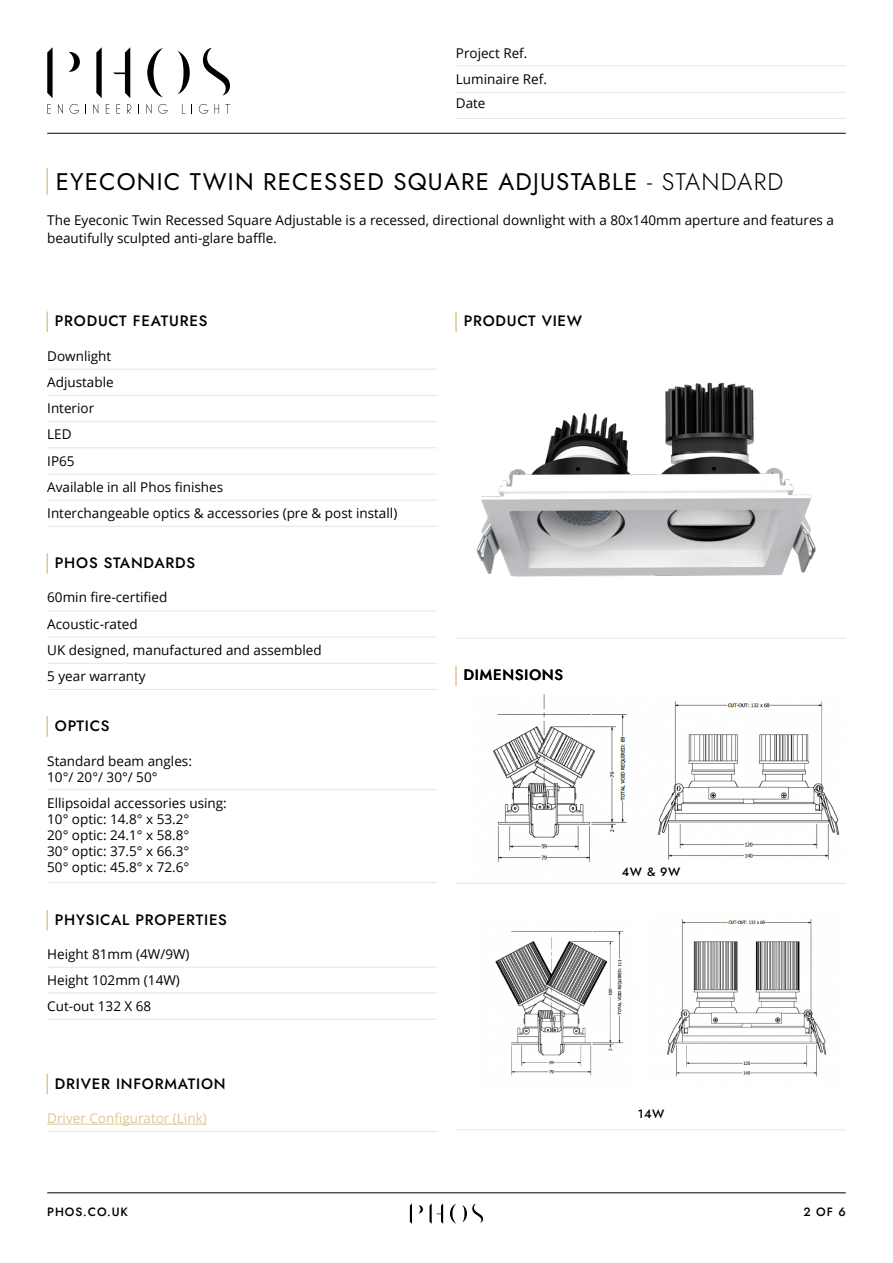
<style>
.page{position:relative;width:893px;height:1263px;background:#fff}
.page>*{position:absolute;margin:0;border:0;box-sizing:border-box;transform-origin:0 0}
.t1{font:24px "Jost";letter-spacing:.05em;color:#000}
.t2{font:500 15px "Jost";letter-spacing:.05em;color:#000}
.t3{font:13.5px/16.2px "Open Sans";color:#000}
.t4{font:13.5px "Open Sans";color:#dec794}
.t5{font:500 12px "Jost";letter-spacing:.075em;color:#000}
.s1{font-weight:300}
</style>
<div class="page">
<svg style="left:47px;top:47px;width:33px;height:51px"></svg>
<svg style="left:147px;top:48px;width:43px;height:49px"></svg>
<svg style="left:203px;top:48px;width:27px;height:48px"></svg>
<svg style="left:96px;top:47px;width:34px;height:51px"></svg>
<svg style="left:47px;top:104px;width:4px;height:10px"></svg>
<svg style="left:58px;top:104px;width:5px;height:10px"></svg>
<svg style="left:70px;top:104px;width:9px;height:10px"></svg>
<svg style="left:93px;top:104px;width:5px;height:10px"></svg>
<svg style="left:106px;top:104px;width:3px;height:10px"></svg>
<svg style="left:116px;top:104px;width:4px;height:10px"></svg>
<svg style="left:127px;top:104px;width:4px;height:10px"></svg>
<svg style="left:147px;top:105px;width:4px;height:8px"></svg>
<svg style="left:158px;top:104px;width:10px;height:10px"></svg>
<svg style="left:182px;top:104px;width:4px;height:10px"></svg>
<svg style="left:199px;top:104px;width:9px;height:10px"></svg>
<svg style="left:215px;top:104px;width:4px;height:10px"></svg>
<svg style="left:225px;top:104px;width:5px;height:10px"></svg>
<img style="left:493px;top:694px;width:347px;height:168px">
<img style="left:495px;top:919px;width:332px;height:158px">
<svg style="left:410px;top:1203px;width:13px;height:21px"></svg>
<svg style="left:450px;top:1204px;width:33px;height:19px"></svg>
<svg style="left:430px;top:1203px;width:13px;height:21px"></svg>
<hr style="left:47px;top:1192px;width:799px;height:1px;background:#000">
<hr style="left:47px;top:133px;width:799px;height:1px;background:#000">
<hr style="left:456px;top:66px;width:390px;height:1px;background:#e5e5e5">
<hr style="left:456px;top:92px;width:390px;height:1px;background:#e5e5e5">
<hr style="left:456px;top:118px;width:390px;height:1px;background:#e5e5e5">
<hr style="left:46px;top:168px;width:2px;height:27px;background:#dec794">
<img style="left:476px;top:382px;width:340px;height:195px">
<hr style="left:47px;top:369px;width:390px;height:1px;background:#e5e5e5">
<hr style="left:47px;top:610px;width:390px;height:1px;background:#e5e5e5">
<hr style="left:47px;top:447px;width:390px;height:1px;background:#e5e5e5">
<hr style="left:47px;top:689px;width:390px;height:1px;background:#e5e5e5">
<hr style="left:47px;top:526px;width:390px;height:1px;background:#e5e5e5">
<hr style="left:47px;top:395px;width:390px;height:1px;background:#e5e5e5">
<hr style="left:47px;top:637px;width:390px;height:1px;background:#e5e5e5">
<hr style="left:47px;top:474px;width:390px;height:1px;background:#e5e5e5">
<hr style="left:47px;top:421px;width:390px;height:1px;background:#e5e5e5">
<hr style="left:47px;top:663px;width:390px;height:1px;background:#e5e5e5">
<hr style="left:47px;top:500px;width:390px;height:1px;background:#e5e5e5">
<hr style="left:456px;top:638px;width:390px;height:1px;background:#e5e5e5">
<hr style="left:46px;top:311px;width:2px;height:21px;background:#dec794">
<hr style="left:455px;top:311px;width:2px;height:21px;background:#dec794">
<hr style="left:46px;top:553px;width:2px;height:20px;background:#dec794">
<hr style="left:47px;top:1124px;width:160px;height:1px;background:#dec794">
<hr style="left:47px;top:1131px;width:390px;height:1px;background:#e5e5e5">
<hr style="left:46px;top:1074px;width:2px;height:20px;background:#dec794">
<hr style="left:47px;top:789px;width:390px;height:1px;background:#e5e5e5">
<hr style="left:47px;top:882px;width:390px;height:1px;background:#e5e5e5">
<hr style="left:456px;top:883px;width:390px;height:1px;background:#e5e5e5">
<hr style="left:46px;top:716px;width:2px;height:21px;background:#dec794">
<hr style="left:47px;top:992px;width:390px;height:1px;background:#e5e5e5">
<hr style="left:47px;top:967px;width:390px;height:1px;background:#e5e5e5">
<hr style="left:47px;top:1019px;width:390px;height:1px;background:#e5e5e5">
<hr style="left:46px;top:910px;width:2px;height:20px;background:#dec794">
<hr style="left:456px;top:1129px;width:390px;height:1px;background:#e5e5e5">
<hr style="left:455px;top:666px;width:2px;height:20px;background:#dec794">
<p class="t3" style="left:456px;top:44px;width:73px">Project Ref.</p>
<p class="t3" style="left:456px;top:95px;width:31px">Date</p>
<p class="t3" style="left:456px;top:71px;width:93px">Luminaire Ref.</p>
<h1 class="t1" style="left:56px;top:165px;width:729px">EYECONIC TWIN RECESSED SQUARE ADJUSTABLE <span class="s1">- STANDARD</span></h1>
<p class="t3" style="left:47px;top:210px;width:788px;line-height:18px">The Eyeconic Twin Recessed Square Adjustable is a recessed, directional downlight with a 80x140mm aperture and features a beautifully sculpted anti-glare baffle.</p>
<p class="t2" style="left:55px;top:311px;width:154px">PRODUCT FEATURES</p>
<p class="t2" style="left:464px;top:311px;width:120px">PRODUCT VIEW</p>
<p class="t3" style="left:47px;top:347px;width:66px">Downlight</p>
<p class="t3" style="left:47px;top:374px;width:68px">Adjustable</p>
<p class="t3" style="left:47px;top:400px;width:48px">Interior</p>
<p class="t3" style="left:47px;top:426px;width:26px">LED</p>
<p class="t3" style="left:47px;top:452px;width:29px">IP65</p>
<p class="t3" style="left:47px;top:478px;width:177px">Available in all Phos finishes</p>
<p class="t3" style="left:47px;top:505px;width:352px">Interchangeable optics &amp; accessories (pre &amp; post install)</p>
<p class="t2" style="left:55px;top:553px;width:142px">PHOS STANDARDS</p>
<p class="t3" style="left:47px;top:589px;width:122px">60min fire-certified</p>
<p class="t3" style="left:47px;top:615px;width:92px">Acoustic-rated</p>
<p class="t3" style="left:47px;top:642px;width:276px">UK designed, manufactured and assembled</p>
<p class="t3" style="left:47px;top:668px;width:100px">5 year warranty</p>
<p class="t2" style="left:55px;top:716px;width:56px">OPTICS</p>
<p class="t3" style="left:47px;top:752px;width:146px">Standard beam angles:<br>10°/ 20°/ 30°/ 50°</p>
<p class="t3" style="left:47px;top:794px;width:181px">Ellipsoidal accessories using:<br>10° optic: 14.8° x 53.2°<br>20° optic: 24.1° x 58.8°<br>30° optic: 37.5° x 66.3°<br>50° optic: 45.8° x 72.6°</p>
<p class="t2" style="left:55px;top:909px;width:174px">PHYSICAL PROPERTIES</p>
<p class="t3" style="left:47px;top:945px;width:144px">Height 81mm (4W/9W)</p>
<p class="t3" style="left:47px;top:997px;width:106px">Cut-out 132 X 68</p>
<p class="t3" style="left:47px;top:971px;width:134px">Height 102mm (14W)</p>
<p class="t2" style="left:55px;top:1073px;width:172px">DRIVER INFORMATION</p>
<p class="t4" style="left:47px;top:1109px;width:161px">Driver Configurator (Link)</p>
<p class="t2" style="left:464px;top:664px;width:101px">DIMENSIONS</p>
<p class="t5" style="left:622px;top:863px;width:60px">4W &amp; 9W</p>
<p class="t5" style="left:638px;top:1106px;width:28px">14W</p>
<p class="t5" style="left:47px;top:1204px;width:82px">PHOS.CO.UK</p>
<p class="t5" style="left:803px;top:1204px;width:44px">2 OF 6</p>
</div>
